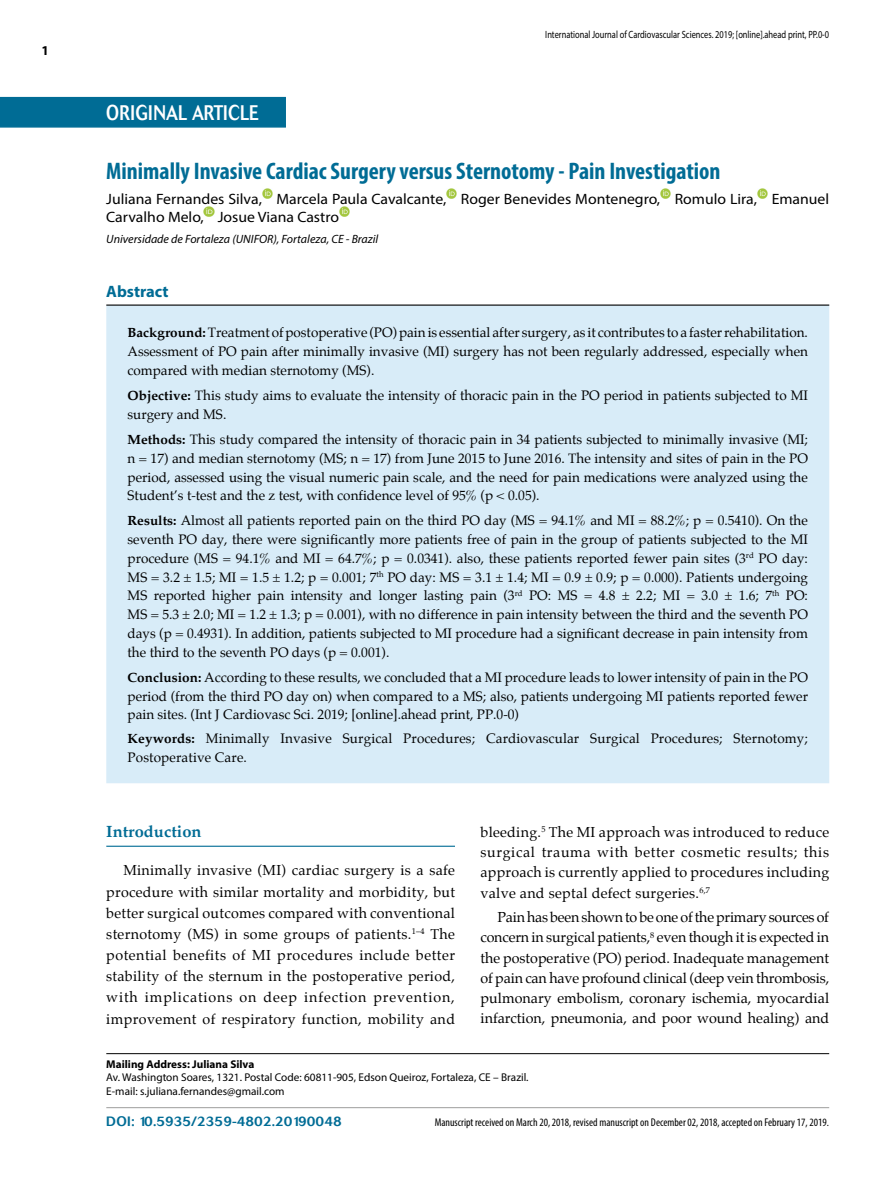
<style>
.page{position:relative;width:893px;height:1191px;background:#fff}
.page>*{position:absolute;margin:0;border:0;box-sizing:border-box;transform-origin:0 0}
.t1{font:700 condensed 24px "Myriad Pro";color:#006c95}
.t2{font:500 21px "Cosmos";letter-spacing:.02em;color:#fff;scale:.8 1}
.t3{font:700 16.5px "Palatino";color:#006c95}
.t4{font:700 16.5px "Myriad Pro";color:#006c95}
.t5{font:15px/18px "Myriad Pro";color:#000;scale:1.05 1}
.t6{font:14.25px/20.2px "Palatino";letter-spacing:.02em;color:#000;text-align:justify}
.t7{font:13.5px/18.8px "Palatino";color:#000;text-align:justify}
.t8{font:500 13.5px "Cosmos";color:#006c95}
.t9{font:700 13.5px "Myriad Pro";color:#000}
.t10{font:italic 12px "Myriad Pro";color:#000}
.t11{font:11.25px/13.5px "Myriad Pro";color:#000}
.t12{font:condensed 11.25px "Myriad Pro";color:#000}
.t13{font:700 11.25px "Myriad Pro";color:#000}
.t14{font:10.5px "Myriad Pro";color:#000;scale:.8 1}
.s1{font-weight:700}
</style>
<div class="page">
<div style="left:0;top:97px;width:286px;height:31px;background:#006c95"></div>
<hr style="left:106px;top:1053px;width:723px;height:1px;background:#000">
<hr style="left:106px;top:1107px;width:723px;height:1px;background:#9d9d9c">
<svg style="left:262px;top:188px;width:11px;height:11px"></svg>
<svg style="left:446px;top:188px;width:11px;height:11px"></svg>
<svg style="left:660px;top:188px;width:11px;height:11px"></svg>
<svg style="left:757px;top:188px;width:11px;height:11px"></svg>
<svg style="left:204px;top:206px;width:10px;height:11px"></svg>
<svg style="left:339px;top:206px;width:11px;height:11px"></svg>
<div style="left:106px;top:306px;width:723px;height:477px;background:#d8ecf8"></div>
<hr style="left:106px;top:304px;width:723px;height:2px;background:#000">
<hr style="left:106px;top:845px;width:349px;height:1px;background:#006c95">
<p class="t9" style="left:41px;top:42px;width:9px">1</p>
<h2 class="t2" style="left:106px;top:100px;width:192px">ORIGINAL ARTICLE</h2>
<p class="t14" style="left:545px;top:28px;width:356px">International Journal of Cardiovascular Sciences. 2019; [online].ahead print, PP.0-0</p>
<h1 class="t1" style="left:106px;top:156px;width:616px">Minimally Invasive Cardiac Surgery versus Sternotomy - Pain Investigation</h1>
<p class="t5" style="left:106px;top:189px;width:690px">Juliana Fernandes Silva, Marcela Paula Cavalcante, Roger Benevides Montenegro, Romulo Lira, Emanuel<br>Carvalho Melo, Josue Viana Castro</p>
<p class="t10" style="left:106px;top:231px;width:274px">Universidade de Fortaleza (UNIFOR), Fortaleza, CE - Brazil</p>
<p class="t4" style="left:106px;top:280px;width:64px">Abstract</p>
<p class="t7" style="left:128px;top:324px;width:682px"><span class="s1">Background:</span> Treatment of postoperative (PO) pain is essential after surgery, as it contributes to a faster rehabilitation.<br>Assessment of PO pain after minimally invasive (MI) surgery has not been regularly addressed, especially when compared with median sternotomy (MS).</p>
<p class="t7" style="left:128px;top:386px;width:682px"><span class="s1">Objective:</span> This study aims to evaluate the intensity of thoracic pain in the PO period in patients subjected to MI surgery and MS.</p>
<p class="t7" style="left:128px;top:430px;width:682px"><span class="s1">Methods:</span> This study compared the intensity of thoracic pain in 34 patients subjected to minimally invasive (MI; n = 17) and median sternotomy (MS; n = 17) from June 2015 to June 2016. The intensity and sites of pain in the PO period, assessed using the visual numeric pain scale, and the need for pain medications were analyzed using the Student’s t-test and the z test, with confidence level of 95% (p &lt; 0.05).</p>
<p class="t7" style="left:128px;top:512px;width:682px"><span class="s1">Results:</span> Almost all patients reported pain on the third PO day (MS = 94.1% and MI = 88.2%; p = 0.5410). On the seventh PO day, there were significantly more patients free of pain in the group of patients subjected to the MI procedure (MS = 94.1% and MI = 64.7%; p = 0.0341). also, these patients reported fewer pain sites (3<sup>rd</sup> PO day:<br>MS = 3.2 ± 1.5; MI = 1.5 ± 1.2; p = 0.001; 7<sup>th</sup> PO day: MS = 3.1 ± 1.4; MI = 0.9 ± 0.9; p = 0.000). Patients undergoing MS reported higher pain intensity and longer lasting pain (3<sup>rd</sup> PO: MS = 4.8 ± 2.2; MI = 3.0 ± 1.6; 7<sup>th</sup> PO:<br>MS = 5.3 ± 2.0; MI = 1.2 ± 1.3; p = 0.001), with no difference in pain intensity between the third and the seventh PO days (p = 0.4931). In addition, patients subjected to MI procedure had a significant decrease in pain intensity from the third to the seventh PO days (p = 0.001).</p>
<p class="t7" style="left:128px;top:668px;width:682px"><span class="s1">Conclusion:</span> According to these results, we concluded that a MI procedure leads to lower intensity of pain in the PO period (from the third PO day on) when compared to a MS; also, patients undergoing MI patients reported fewer pain sites. (Int J Cardiovasc Sci. 2019; [online].ahead print, PP.0-0)</p>
<p class="t7" style="left:128px;top:729px;width:682px"><span class="s1">Keywords:</span> Minimally Invasive Surgical Procedures; Cardiovascular Surgical Procedures; Sternotomy;<br>Postoperative Care.</p>
<p class="t3" style="left:106px;top:822px;width:97px">Introduction</p>
<p class="t6" style="left:106px;top:860px;width:350px;line-height:21.1px;text-indent:17px">Minimally invasive (MI) cardiac surgery is a safe procedure with similar mortality and morbidity, but better surgical outcomes compared with conventional sternotomy (MS) in some groups of patients.<sup>1–4</sup> The potential benefits of MI procedures include better stability of the sternum in the postoperative period, with implications on deep infection prevention, improvement of respiratory function, mobility and</p>
<p class="t6" style="left:480px;top:822px;width:350px">bleeding.<sup>5</sup> The MI approach was introduced to reduce surgical trauma with better cosmetic results; this approach is currently applied to procedures including valve and septal defect surgeries.<sup>6,7</sup></p>
<p class="t6" style="left:480px;top:907px;width:350px;text-indent:17px">Pain has been shown to be one of the primary sources of concern in surgical patients,<sup>8</sup> even though it is expected in the postoperative (PO) period. Inadequate management of pain can have profound clinical (deep vein thrombosis, pulmonary embolism, coronary ischemia, myocardial infarction, pneumonia, and poor wound healing) and</p>
<p class="t13" style="left:106px;top:1056px;width:150px">Mailing Address: Juliana Silva</p>
<p class="t11" style="left:106px;top:1070px;width:424px">Av. Washington Soares, 1321. Postal Code: 60811-905, Edson Queiroz, Fortaleza, CE – Brazil.<br>E-mail: s.juliana.fernandes@gmail.com</p>
<p class="t8" style="left:106px;top:1113px;width:237px">DOI: 10.5935/2359-4802.20190048</p>
<p class="t12" style="left:435px;top:1115px;width:396px">Manuscript received on March 20, 2018, revised manuscript on December 02, 2018, accepted on February 17, 2019.</p>
</div>
